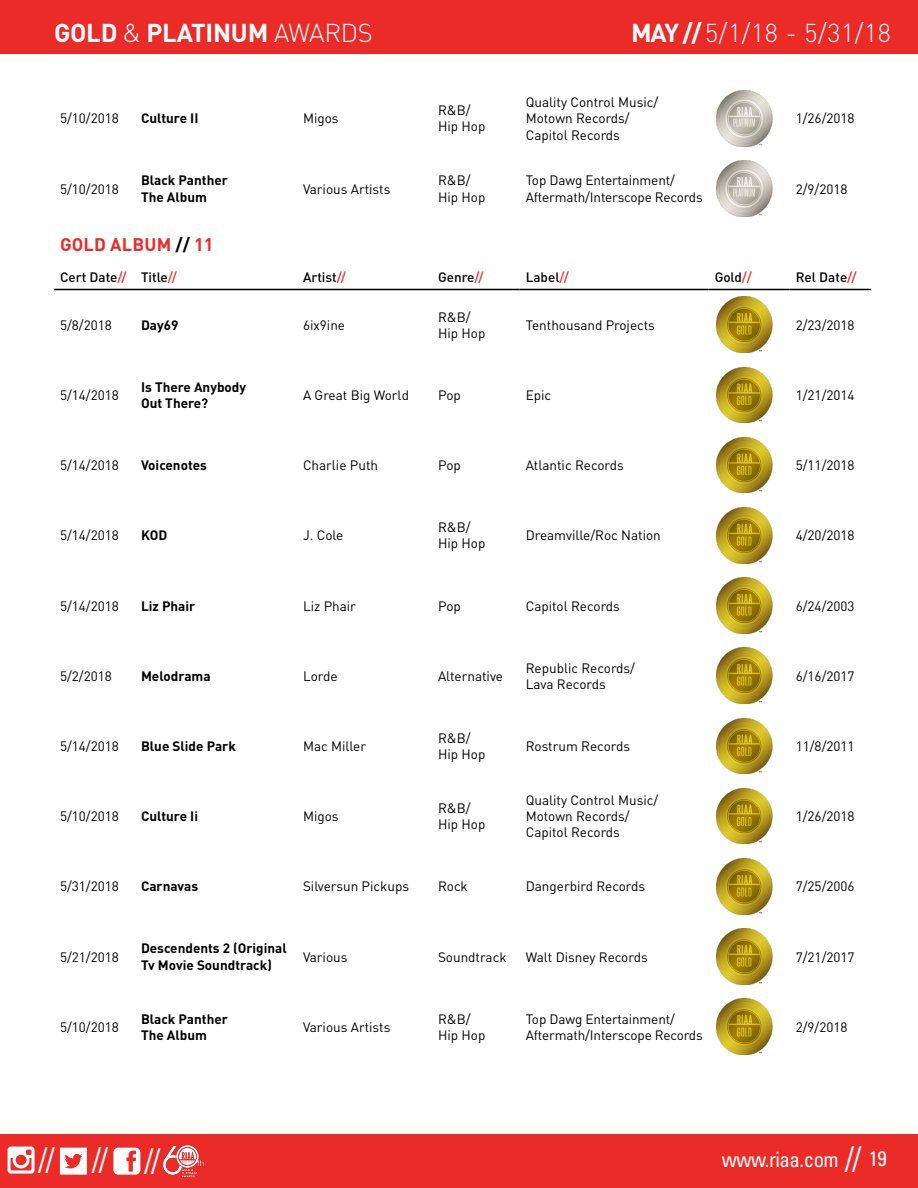
<style>
.page{position:relative;width:918px;height:1188px;background:#fff}
.page>*{position:absolute;margin:0;border:0;box-sizing:border-box;transform-origin:0 0}
.t1{font:condensed 31.5px "Univers LT Std";color:#fff}
.t2{font:700 25.5px "DINOT";letter-spacing:-.01em;color:#fff}
.t3{font:300 25.5px "DINOT";color:#fff}
.t4{font:condensed 21px "Univers LT Std";letter-spacing:-.025em;color:#fff}
.t5{font:700 18px "DINOT";letter-spacing:.01em;color:#ea2b28}
.t6{font:13.5px/16.2px "DINOT";color:#000}
.t7{font:700 13.5px/16.2px "DINOT";color:#000}
.t8{font:500 13.5px "DINOT";color:#000}
.s1{font-weight:300}
.s2{font-weight:700}
.s3{color:#000}
.s4{color:#ea2b28}
.s5{font-size:31.5px}
</style>
<div class="page">
<div style="left:0;top:1134px;width:918px;height:54px;background:#ea2b28"></div>
<div style="left:0;top:0;width:918px;height:54px;background:#ea2b28"></div>
<svg style="left:8px;top:1147px;width:27px;height:27px"></svg>
<svg style="left:60px;top:1148px;width:27px;height:27px"></svg>
<svg style="left:113px;top:1148px;width:27px;height:27px"></svg>
<img style="left:162px;top:1145px;width:42px;height:33px">
<hr style="left:54px;top:289px;width:81px;height:1px;background:#000">
<hr style="left:135px;top:289px;width:162px;height:1px;background:#000">
<hr style="left:297px;top:289px;width:135px;height:1px;background:#000">
<hr style="left:432px;top:289px;width:88px;height:1px;background:#000">
<hr style="left:520px;top:289px;width:189px;height:1px;background:#000">
<hr style="left:709px;top:289px;width:81px;height:1px;background:#000">
<hr style="left:790px;top:289px;width:81px;height:1px;background:#000">
<img style="left:716px;top:91px;width:57px;height:55px">
<img style="left:716px;top:161px;width:57px;height:55px">
<img style="left:716px;top:297px;width:57px;height:56px">
<img style="left:716px;top:367px;width:57px;height:56px">
<img style="left:716px;top:437px;width:57px;height:56px">
<img style="left:716px;top:508px;width:57px;height:55px">
<img style="left:716px;top:578px;width:57px;height:55px">
<img style="left:716px;top:648px;width:57px;height:56px">
<img style="left:716px;top:718px;width:57px;height:56px">
<img style="left:716px;top:788px;width:57px;height:56px">
<img style="left:716px;top:859px;width:57px;height:55px">
<img style="left:716px;top:929px;width:57px;height:55px">
<img style="left:716px;top:999px;width:57px;height:56px">
<h2 class="t2" style="left:54px;top:15px;width:320px">GOLD <span class="s1">&amp;</span> PLATINUM <span class="s1">AWARDS</span></h2>
<h2 class="t3" style="left:631px;top:15px;width:261px"><span class="s2">MAY //</span>5/1/18 - 5/31/18</h2>
<p class="t6" style="left:60px;top:110px;width:60px">5/10/2018</p>
<p class="t7" style="left:141px;top:110px;width:59px">Culture II</p>
<p class="t6" style="left:303px;top:110px;width:37px">Migos</p>
<p class="t6" style="left:438px;top:102px;width:49px">R&amp;B/<br>Hip Hop</p>
<p class="t6" style="left:526px;top:94px;width:134px">Quality Control Music/<br>Motown Records/<br>Capitol Records</p>
<p class="t6" style="left:796px;top:110px;width:60px">1/26/2018</p>
<p class="t6" style="left:60px;top:180px;width:60px">5/10/2018</p>
<p class="t7" style="left:141px;top:172px;width:88px">Black Panther<br>The Album</p>
<p class="t6" style="left:303px;top:180px;width:89px">Various Artists</p>
<p class="t6" style="left:438px;top:172px;width:49px">R&amp;B/<br>Hip Hop</p>
<p class="t6" style="left:526px;top:172px;width:178px">Top Dawg Entertainment/<br>Aftermath/Interscope Records</p>
<p class="t6" style="left:796px;top:180px;width:53px">2/9/2018</p>
<h3 class="t5" style="left:60px;top:232px;width:155px">GOLD ALBUM <span class="s3">//</span> 11</h3>
<p class="t8" style="left:60px;top:268px;width:119px">Cert Date<span class="s4">//</span> Title<span class="s4">//</span></p>
<p class="t8" style="left:303px;top:268px;width:45px">Artist<span class="s4">//</span></p>
<p class="t8" style="left:438px;top:268px;width:47px">Genre<span class="s4">//</span></p>
<p class="t8" style="left:526px;top:268px;width:45px">Label<span class="s4">//</span></p>
<p class="t8" style="left:715px;top:268px;width:39px">Gold<span class="s4">//</span></p>
<p class="t8" style="left:796px;top:268px;width:62px">Rel Date<span class="s4">//</span></p>
<p class="t6" style="left:60px;top:316px;width:53px">5/8/2018</p>
<p class="t7" style="left:141px;top:316px;width:39px">Day69</p>
<p class="t6" style="left:303px;top:316px;width:44px">6ix9ine</p>
<p class="t6" style="left:438px;top:308px;width:49px">R&amp;B/<br>Hip Hop</p>
<p class="t6" style="left:526px;top:316px;width:131px">Tenthousand Projects</p>
<p class="t6" style="left:796px;top:316px;width:60px">2/23/2018</p>
<p class="t6" style="left:60px;top:386px;width:60px">5/14/2018</p>
<p class="t7" style="left:141px;top:378px;width:107px">Is There Anybody<br>Out There?</p>
<p class="t6" style="left:303px;top:386px;width:108px">A Great Big World</p>
<p class="t6" style="left:438px;top:386px;width:24px">Pop</p>
<p class="t6" style="left:526px;top:386px;width:27px">Epic</p>
<p class="t6" style="left:796px;top:386px;width:60px">1/21/2014</p>
<p class="t6" style="left:60px;top:457px;width:60px">5/14/2018</p>
<p class="t7" style="left:141px;top:457px;width:67px">Voicenotes</p>
<p class="t6" style="left:303px;top:457px;width:77px">Charlie Puth</p>
<p class="t6" style="left:438px;top:457px;width:24px">Pop</p>
<p class="t6" style="left:526px;top:457px;width:100px">Atlantic Records</p>
<p class="t6" style="left:796px;top:457px;width:60px">5/11/2018</p>
<p class="t6" style="left:60px;top:527px;width:60px">5/14/2018</p>
<p class="t7" style="left:141px;top:527px;width:28px">KOD</p>
<p class="t6" style="left:303px;top:527px;width:42px">J. Cole</p>
<p class="t6" style="left:438px;top:519px;width:49px">R&amp;B/<br>Hip Hop</p>
<p class="t6" style="left:526px;top:527px;width:137px">Dreamville/Roc Nation</p>
<p class="t6" style="left:796px;top:527px;width:60px">4/20/2018</p>
<p class="t6" style="left:60px;top:597px;width:60px">5/14/2018</p>
<p class="t7" style="left:141px;top:597px;width:56px">Liz Phair</p>
<p class="t6" style="left:303px;top:597px;width:55px">Liz Phair</p>
<p class="t6" style="left:438px;top:597px;width:24px">Pop</p>
<p class="t6" style="left:526px;top:597px;width:96px">Capitol Records</p>
<p class="t6" style="left:796px;top:597px;width:60px">6/24/2003</p>
<p class="t6" style="left:60px;top:667px;width:53px">5/2/2018</p>
<p class="t7" style="left:141px;top:667px;width:71px">Melodrama</p>
<p class="t6" style="left:303px;top:667px;width:36px">Lorde</p>
<p class="t6" style="left:438px;top:667px;width:67px">Alternative</p>
<p class="t6" style="left:526px;top:659px;width:111px">Republic Records/<br>Lava Records</p>
<p class="t6" style="left:796px;top:667px;width:60px">6/16/2017</p>
<p class="t6" style="left:60px;top:737px;width:60px">5/14/2018</p>
<p class="t7" style="left:141px;top:737px;width:96px">Blue Slide Park</p>
<p class="t6" style="left:303px;top:737px;width:65px">Mac Miller</p>
<p class="t6" style="left:438px;top:729px;width:49px">R&amp;B/<br>Hip Hop</p>
<p class="t6" style="left:526px;top:737px;width:106px">Rostrum Records</p>
<p class="t6" style="left:796px;top:737px;width:60px">11/8/2011</p>
<p class="t6" style="left:60px;top:808px;width:60px">5/10/2018</p>
<p class="t7" style="left:141px;top:808px;width:59px">Culture Ii</p>
<p class="t6" style="left:303px;top:808px;width:37px">Migos</p>
<p class="t6" style="left:438px;top:800px;width:49px">R&amp;B/<br>Hip Hop</p>
<p class="t6" style="left:526px;top:791px;width:134px">Quality Control Music/<br>Motown Records/<br>Capitol Records</p>
<p class="t6" style="left:796px;top:808px;width:60px">1/26/2018</p>
<p class="t6" style="left:60px;top:878px;width:60px">5/31/2018</p>
<p class="t7" style="left:141px;top:878px;width:59px">Carnavas</p>
<p class="t6" style="left:303px;top:878px;width:108px">Silversun Pickups</p>
<p class="t6" style="left:438px;top:878px;width:31px">Rock</p>
<p class="t6" style="left:526px;top:878px;width:121px">Dangerbird Records</p>
<p class="t6" style="left:796px;top:878px;width:60px">7/25/2006</p>
<p class="t6" style="left:60px;top:948px;width:60px">5/21/2018</p>
<p class="t7" style="left:141px;top:940px;width:147px">Descendents 2 (Original<br>Tv Movie Soundtrack)</p>
<p class="t6" style="left:303px;top:948px;width:46px">Various</p>
<p class="t6" style="left:438px;top:948px;width:70px">Soundtrack</p>
<p class="t6" style="left:526px;top:948px;width:123px">Walt Disney Records</p>
<p class="t6" style="left:796px;top:948px;width:60px">7/21/2017</p>
<p class="t6" style="left:60px;top:1018px;width:60px">5/10/2018</p>
<p class="t7" style="left:141px;top:1010px;width:88px">Black Panther<br>The Album</p>
<p class="t6" style="left:303px;top:1018px;width:89px">Various Artists</p>
<p class="t6" style="left:438px;top:1010px;width:49px">R&amp;B/<br>Hip Hop</p>
<p class="t6" style="left:526px;top:1010px;width:178px">Top Dawg Entertainment/<br>Aftermath/Interscope Records</p>
<p class="t6" style="left:796px;top:1018px;width:53px">2/9/2018</p>
<h1 class="t1" style="left:39px;top:1138px;width:123px">// // //</h1>
<h3 class="t4" style="left:722px;top:1146px;width:167px">www.riaa.com <span class="s5">//</span> 19</h3>
</div>
